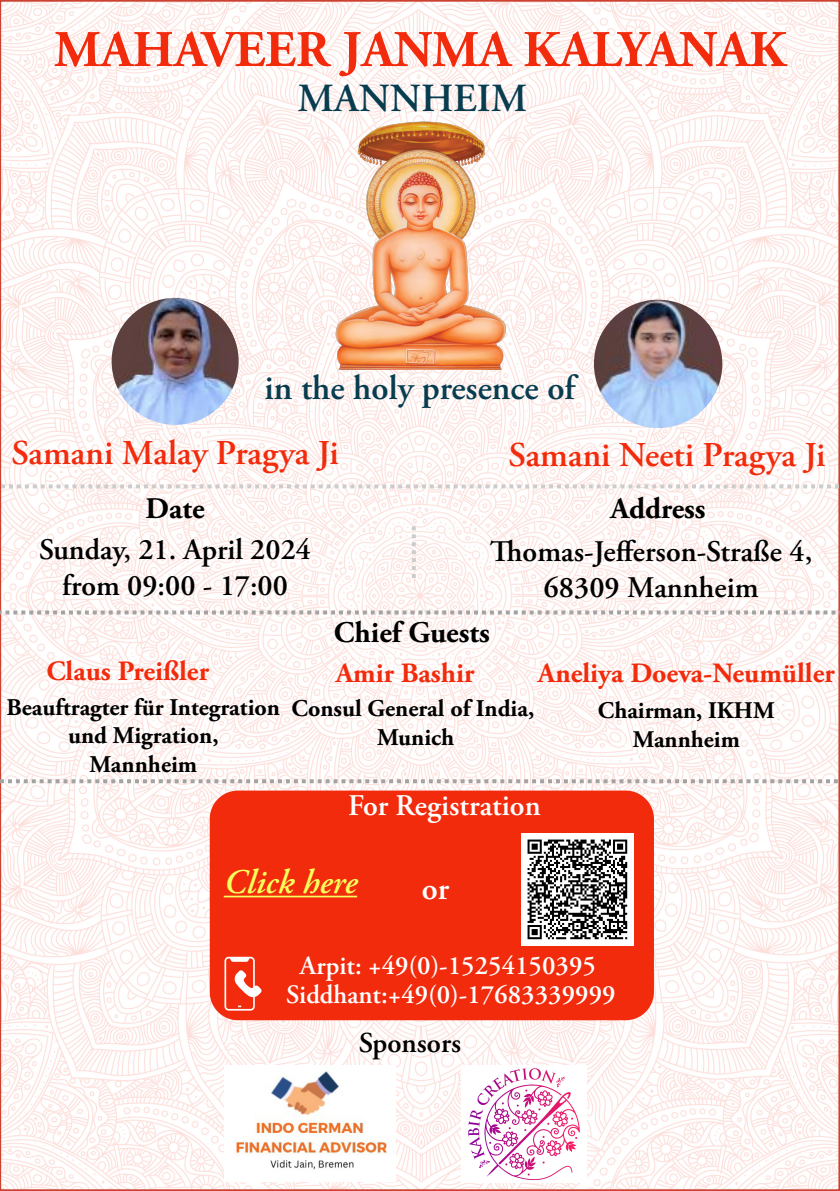
<style>
.page{position:relative;width:840px;height:1191px;background:#fff}
.page>*{position:absolute;margin:0;border:0;box-sizing:border-box;transform-origin:0 0}
.t1{font:700 51.2px "Adobe Garamond Pro";color:#f22b0c}
.t2{font:600 39.8px "Adobe Garamond Pro";color:#083c4f}
.t3{font:600 34.8px "Adobe Garamond Pro";color:#f22b0c}
.t4{font:600 34.8px "Adobe Garamond Pro";color:#083c4f}
.t5{font:italic 600 34.4px "Adobe Garamond Pro";color:#f5ff5c}
.t6{font:600 32.4px "Adobe Garamond Pro";color:#fff}
.t7{font:600 30px "Adobe Garamond Pro";color:#fff}
.t8{font:600 29.8px/35.8px "Adobe Garamond Pro";color:#000;text-align:center}
.t9{font:700 29.8px "Adobe Garamond Pro";color:#000}
.t10{font:600 28.8px "Adobe Garamond Pro";color:#000}
.t11{font:700 28px "Adobe Garamond Pro";color:#f22b0c}
.t12{font:600 26.4px/29.6px "Adobe Garamond Pro";color:#fff;text-align:center}
.t13{font:700 24px/28.8px "Adobe Garamond Pro";color:#000;text-align:center}
.t14{font:700 23.8px/28.6px "Adobe Garamond Pro";color:#000;text-align:center}
</style>
<div class="page">
<img style="left:3px;top:3px;width:833px;height:1185px">
<img style="left:593px;top:300px;width:129px;height:128px;border-radius:64px">
<img style="left:112px;top:298px;width:126px;height:127px;border-radius:63px">
<img style="left:301px;top:108px;width:237px;height:278px">
<svg style="left:0;top:484px;width:839px;height:4px"></svg>
<svg style="left:0;top:610px;width:839px;height:4px"></svg>
<svg style="left:412px;top:524px;width:3px;height:54px"></svg>
<img style="left:224px;top:1066px;width:171px;height:115px">
<div style="left:210px;top:790px;width:443px;height:230px;background:#f22b0c"></div>
<hr style="left:224px;top:895px;width:133px;height:2px;background:#f5ff5c">
<svg style="left:224px;top:956px;width:37px;height:54px"></svg>
<img style="left:521px;top:833px;width:112px;height:112px">
<img style="left:461px;top:1066px;width:125px;height:116px">
<svg style="left:0;top:779px;width:839px;height:4px"></svg>
<h1 class="t1" style="left:54px;top:20px;width:733px">MAHAVEER JANMA KALYANAK</h1>
<h2 class="t2" style="left:297px;top:76px;width:231px">MANNHEIM</h2>
<h3 class="t4" style="left:264px;top:368px;width:312px">in the holy presence of</h3>
<h3 class="t3" style="left:11px;top:433px;width:329px">Samani Malay Pragya Ji</h3>
<h3 class="t3" style="left:508px;top:435px;width:318px">Samani Neeti Pragya Ji</h3>
<p class="t9" style="left:146px;top:491px;width:60px">Date</p>
<p class="t9" style="left:610px;top:491px;width:97px">Address</p>
<p class="t8" style="left:39px;top:532px;width:273px">Sunday, 21. April 2024 from 09:00 - 17:00</p>
<p class="t8" style="left:490px;top:534px;width:324px">Thomas-Jefferson-Straße 4,<br>68309 Mannheim</p>
<p class="t11" style="left:46px;top:654px;width:164px">Claus Preißler</p>
<p class="t13" style="left:7px;top:693px;width:275px">Beauftragter für Integration und Migration,<br>Mannheim</p>
<p class="t9" style="left:334px;top:615px;width:158px">Chief Guests</p>
<p class="t11" style="left:336px;top:656px;width:140px">Amir Bashir</p>
<p class="t13" style="left:291px;top:694px;width:244px">Consul General of India,<br>Munich</p>
<p class="t11" style="left:537px;top:656px;width:298px">Aneliya Doeva-Neumüller</p>
<p class="t14" style="left:597px;top:697px;width:178px">Chairman, IKHM<br>Mannheim</p>
<p class="t7" style="left:348px;top:788px;width:194px">For Registration</p>
<h3 class="t5" style="left:224px;top:862px;width:135px">Click here</h3>
<h3 class="t6" style="left:421px;top:870px;width:29px">or</h3>
<p class="t12" style="left:286px;top:950px;width:331px">Arpit: +49(0)-15254150395<br>Siddhant:+49(0)-17683339999</p>
<p class="t10" style="left:358px;top:1026px;width:104px">Sponsors</p>
</div>
